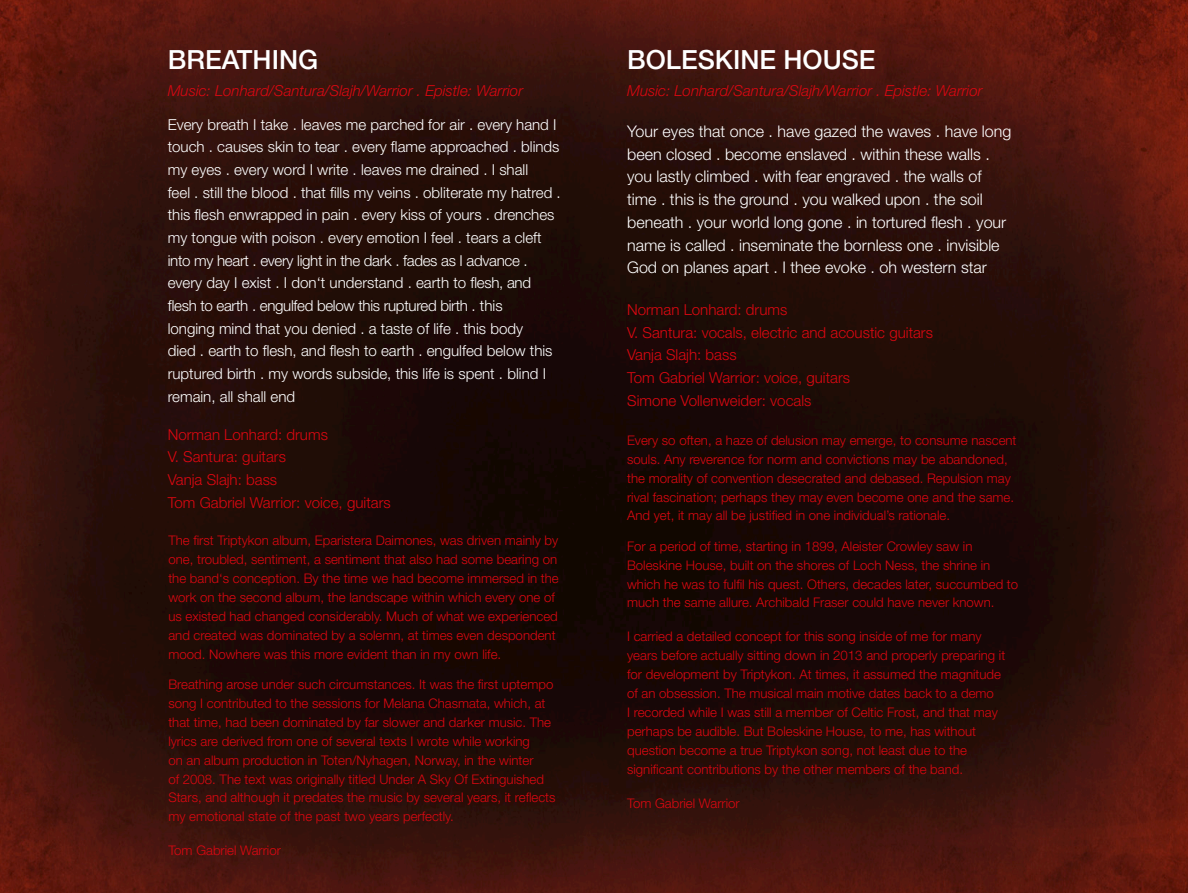
<style>
.page{position:relative;width:1188px;height:893px;background:#fff}
.page>*{position:absolute;margin:0;border:0;box-sizing:border-box;transform-origin:0 0}
.t1{font:500 26.4px "Helvetica Neue";color:#fff}
.t2{font:300 16.05px/22.6px "Helvetica Neue";color:#fff}
.t3{font:300 15.15px/22.6px "Helvetica Neue";color:#fff}
.t4{font:300 15.15px "Helvetica Neue";color:#db0811}
.t5{font:italic 300 15.15px "Helvetica Neue";color:#db0811}
.t6{font:300 13.2px/18.9px "Helvetica Neue";color:#db0811}
</style>
<div class="page">
<img style="left:0;top:0;width:1188px;height:893px">
<p class="t1" style="left:168px;top:44px;width:152px">BREATHING</p>
<p class="t5" style="left:168px;top:81px;width:357px">Music: Lonhard/Santura/Slajh/Warrior . Epistle: Warrior</p>
<p class="t3" style="left:168px;top:112px;width:393px">Every breath I take . leaves me parched for air . every hand I touch . causes skin to tear . every flame approached . blinds my eyes . every word I write . leaves me drained . I shall</p>
<p class="t3" style="left:168px;top:180px;width:395px">feel . still the blood . that fills my veins . obliterate my hatred . this flesh enwrapped in pain . every kiss of yours . drenches my tongue with poison . every emotion I feel . tears a cleft into my heart . every light in the dark . fades as I advance . every day I exist . I don‘t understand . earth to flesh, and flesh to earth . engulfed below this ruptured birth . this</p>
<p class="t3" style="left:168px;top:317px;width:386px">longing mind that you denied . a taste of life . this body died . earth to flesh, and flesh to earth . engulfed below this ruptured birth . my words subside, this life is spent . blind I remain, all shall end</p>
<p class="t4" style="left:168px;top:425px;width:162px">Norman Lonhard: drums</p>
<p class="t4" style="left:168px;top:447px;width:120px">V. Santura: guitars</p>
<p class="t4" style="left:168px;top:470px;width:111px">Vanja Slajh: bass</p>
<p class="t4" style="left:168px;top:493px;width:224px">Tom Gabriel Warrior: voice, guitars</p>
<p class="t6" style="left:168px;top:531px;width:392px">The first Triptykon album, Eparistera Daimones, was driven mainly by one, troubled, sentiment, a sentiment that also had some bearing on the band‘s conception. By the time we had become immersed in the work on the second album, the landscape within which every one of us existed had changed considerably. Much of what we experienced and created was dominated by a solemn, at times even despondent mood. Nowhere was this more evident than in my own life.</p>
<p class="t6" style="left:168px;top:674px;width:389px">Breathing arose under such circumstances. It was the first uptempo song I contributed to the sessions for Melana Chasmata, which, at that time, had been dominated by far slower and darker music. The lyrics are derived from one of several texts I wrote while working<br>on an album production in Toten/Nyhagen, Norway, in the winter<br>of 2008. The text was originally titled Under A Sky Of Extinguished Stars, and although it predates the music by several years, it reflects my emotional state of the past two years perfectly.</p>
<p class="t6" style="left:168px;top:841px;width:114px">Tom Gabriel Warrior</p>
<p class="t1" style="left:627px;top:44px;width:250px">BOLESKINE HOUSE</p>
<p class="t5" style="left:627px;top:81px;width:357px">Music: Lonhard/Santura/Slajh/Warrior . Epistle: Warrior</p>
<p class="t2" style="left:627px;top:120px;width:386px">Your eyes that once . have gazed the waves . have long been closed . become enslaved . within these walls .</p>
<p class="t2" style="left:627px;top:165px;width:356px">you lastly climbed . with fear engraved . the walls of</p>
<p class="t2" style="left:627px;top:188px;width:381px">time . this is the ground . you walked upon . the soil beneath . your world long gone . in tortured flesh . your name is called . inseminate the bornless one . invisible God on planes apart . I thee evoke . oh western star</p>
<p class="t4" style="left:627px;top:300px;width:162px">Norman Lonhard: drums</p>
<p class="t4" style="left:627px;top:323px;width:307px">V. Santura: vocals, electric and acoustic guitars</p>
<p class="t4" style="left:627px;top:345px;width:111px">Vanja Slajh: bass</p>
<p class="t4" style="left:627px;top:368px;width:224px">Tom Gabriel Warrior: voice, guitars</p>
<p class="t4" style="left:627px;top:391px;width:186px">Simone Vollenweider: vocals</p>
<p class="t6" style="left:627px;top:430px;width:391px">Every so often, a haze of delusion may emerge, to consume nascent souls. Any reverence for norm and convictions may be abandoned, the morality of convention desecrated and debased. Repulsion may rival fascination; perhaps they may even become one and the same.<br>And yet, it may all be justified in one individual’s rationale.</p>
<p class="t6" style="left:627px;top:536px;width:393px">For a period of time, starting in 1899, Aleister Crowley saw in Boleskine House, built on the shores of Loch Ness, the shrine in which he was to fulfil his quest. Others, decades later, succumbed to much the same allure. Archibald Fraser could have never known.</p>
<p class="t6" style="left:627px;top:627px;width:380px">I carried a detailed concept for this song inside of me for many years before actually sitting down in 2013 and properly preparing it for development by Triptykon. At times, it assumed the magnitude of an obsession. The musical main motive dates back to a demo<br>I recorded while I was still a member of Celtic Frost, and that may perhaps be audible. But Boleskine House, to me, has without question become a true Triptykon song, not least due to the significant contributions by the other members of the band.</p>
<p class="t6" style="left:627px;top:793px;width:114px">Tom Gabriel Warrior</p>
</div>
